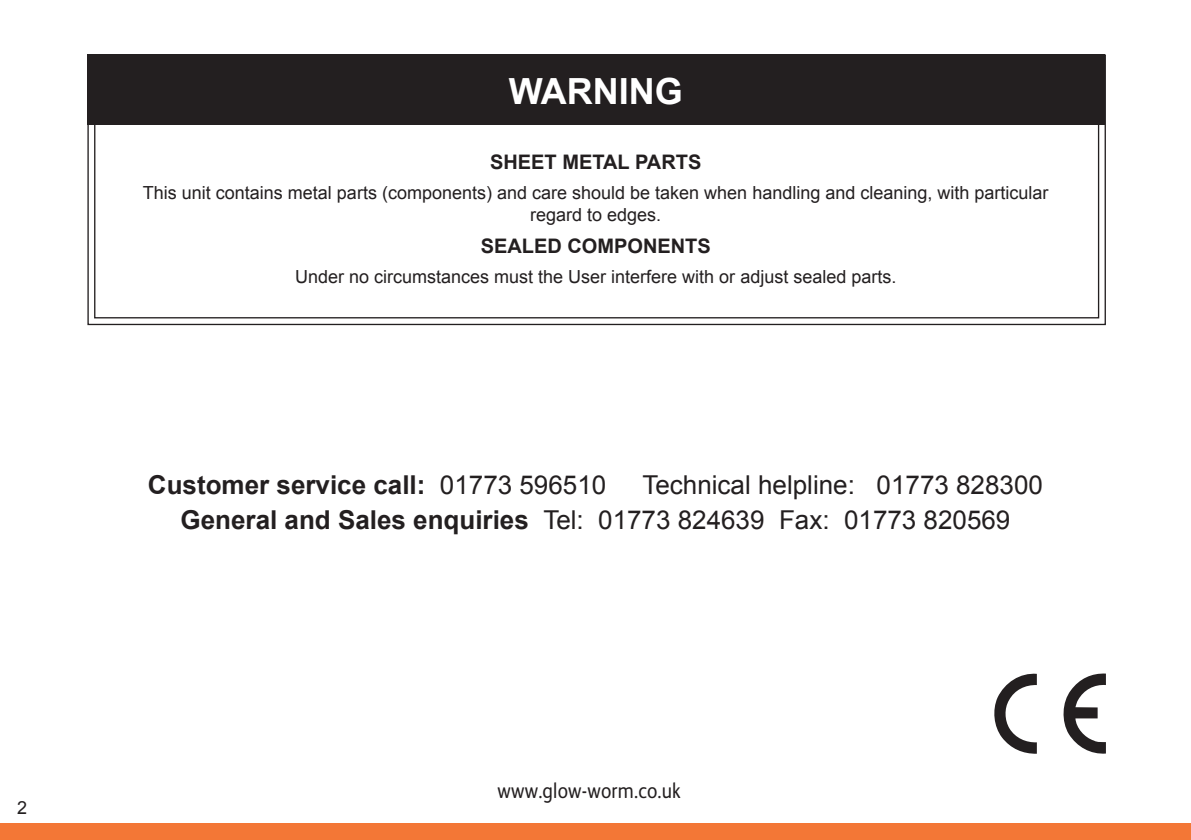
<style>
.page{position:relative;width:1191px;height:840px;background:#fff}
.page>*{position:absolute;margin:0;border:0;box-sizing:border-box;transform-origin:0 0}
.t1{font:700 36px "Arial";color:#fff}
.t2{font:26px/35.4px "Arial";color:#231f20}
.t3{font:700 26px "Arial";color:#231f20}
.t4{font:22px "FS Albert";letter-spacing:.01em;color:#231f20;scale:.88 1}
.t5{font:700 20px "Arial";color:#231f20}
.t6{font:18px/21.6px "Arial";color:#231f20;text-align:center}
.s1{font-weight:400}
.s2{font-weight:700}
</style>
<div class="page">
<div style="left:0;top:822px;width:1191px;height:17px;background:#f37736"></div>
<svg style="left:1063px;top:673px;width:42px;height:80px"></svg>
<svg style="left:994px;top:673px;width:42px;height:80px"></svg>
<svg style="left:87px;top:54px;width:1019px;height:271px"></svg>
<p class="t6" style="left:17px;top:796px;width:12px">2</p>
<h1 class="t1" style="left:509px;top:67px;width:175px">WARNING</h1>
<p class="t5" style="left:490px;top:149px;width:213px">SHEET METAL PARTS</p>
<p class="t6" style="left:143px;top:182px;width:907px">This unit contains metal parts (components) and care should be taken when handling and cleaning, with particular regard to edges.</p>
<p class="t5" style="left:481px;top:233px;width:232px">SEALED COMPONENTS</p>
<p class="t6" style="left:295px;top:266px;width:603px">Under no circumstances must the User interfere with or adjust sealed parts.</p>
<h2 class="t3" style="left:148px;top:467px;width:460px">Customer service call: <span class="s1">01773 596510</span></h2>
<h2 class="t2" style="left:180px;top:467px;width:864px;text-indent:462px">Technical helpline: 01773 828300<br><span class="s2">General and Sales enquiries</span> Tel: 01773 824639 Fax: 01773 820569</h2>
<p class="t4" style="left:497px;top:775px;width:210px">www.glow-worm.co.uk</p>
</div>
